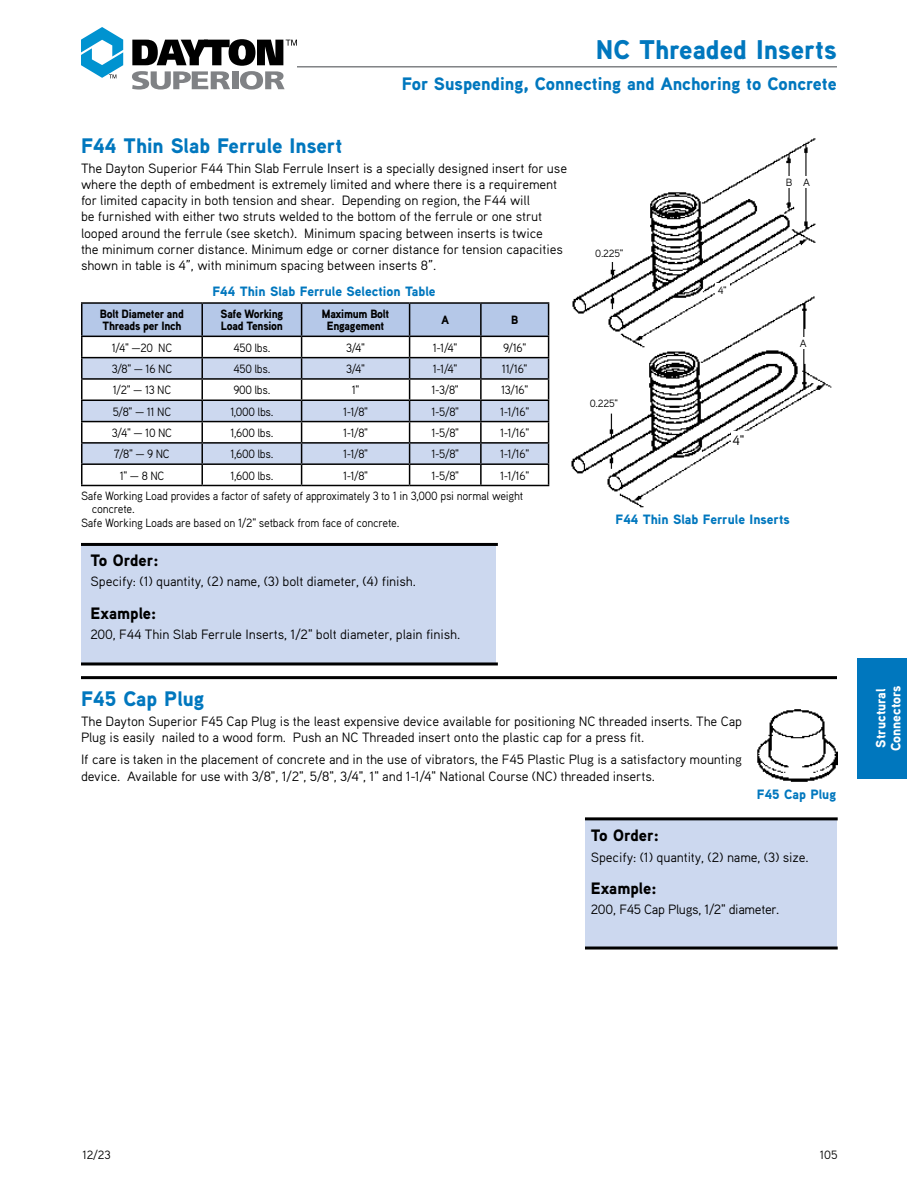
<style>
.page{position:relative;width:918px;height:1188px;background:#fff}
.page>*{position:absolute;margin:0;border:0;box-sizing:border-box;transform-origin:0 0}
.t1{font:900 27px "Aaux Pro OT";color:#0077be}
.t2{font:900 21px "Aaux Pro OT";color:#0077be}
.t3{font:900 18px "Aaux Pro OT";color:#0077be}
.t4{font:900 16.5px "Aaux Pro OT";color:#000}
.t5{font:13.5px/16.2px "Aaux Pro OT";letter-spacing:-.01em;color:#000}
.t6{font:900 13.5px "Aaux Pro OT";color:#0077be}
.t7{font:900 13.5px/15px "Aaux Pro OT";color:#fff}
.t8{font:12px/20.2px "Aaux Pro OT";letter-spacing:-.02em;color:#000;scale:.95 1}
.t9{font:900 12px/12px "Aaux Pro OT";letter-spacing:-.025em;color:#000;scale:.95 1}
.t10{font:12px "Aaux Pro OT";letter-spacing:-.02em;color:#000}
.t11{font:10.5px "Aaux Pro OT";letter-spacing:-.025em;color:#000}
.s1{color:#fff}
</style>
<div class="page">
<hr style="left:297px;top:66px;width:540px;height:2px;background:#808285">
<svg style="left:132px;top:39px;width:165px;height:51px"></svg>
<svg style="left:81px;top:27px;width:42px;height:51px"></svg>
<div style="left:857px;top:658px;width:50px;height:120px;background:#0077be"></div>
<hr style="left:81px;top:676px;width:756px;height:3px;background:#000">
<hr style="left:81px;top:302px;width:121px;height:2px;background:#000">
<hr style="left:202px;top:302px;width:100px;height:2px;background:#000">
<hr style="left:302px;top:302px;width:108px;height:2px;background:#000">
<hr style="left:410px;top:302px;width:71px;height:2px;background:#000">
<hr style="left:481px;top:302px;width:68px;height:2px;background:#000">
<svg style="left:81px;top:303px;width:468px;height:182px"></svg>
<hr style="left:81px;top:485px;width:121px;height:1px;background:#000">
<hr style="left:202px;top:485px;width:100px;height:1px;background:#000">
<hr style="left:302px;top:485px;width:108px;height:1px;background:#000">
<hr style="left:410px;top:485px;width:71px;height:1px;background:#000">
<hr style="left:481px;top:485px;width:68px;height:1px;background:#000">
<div style="left:81px;top:545px;width:415px;height:119px;background:#ccd8ef"></div>
<hr style="left:81px;top:543px;width:417px;height:3px;background:#000">
<hr style="left:81px;top:662px;width:417px;height:3px;background:#000">
<img style="left:757px;top:709px;width:81px;height:73px">
<img style="left:571px;top:353px;width:261px;height:155px">
<div style="left:584px;top:396px;width:40px;height:14px;background:#fff"></div>
<div style="left:731px;top:431px;width:16px;height:17px;background:#fff"></div>
<img style="left:572px;top:138px;width:244px;height:215px">
<div style="left:782px;top:176px;width:15px;height:12px;background:#fff"></div>
<div style="left:799px;top:176px;width:15px;height:12px;background:#fff"></div>
<div style="left:715px;top:283px;width:14px;height:14px;background:#fff"></div>
<div style="left:590px;top:245px;width:39px;height:17px;background:#fff"></div>
<div style="left:585px;top:820px;width:252px;height:128px;background:#ccd8ef"></div>
<hr style="left:585px;top:817px;width:253px;height:3px;background:#000">
<hr style="left:585px;top:947px;width:253px;height:3px;background:#000">
<h1 class="t1" style="left:596px;top:32px;width:242px">NC Threaded Inserts</h1>
<h3 class="t3" style="left:402px;top:72px;width:436px">For Suspending, Connecting and Anchoring to Concrete</h3>
<h2 class="t2" style="left:81px;top:132px;width:263px">F44 Thin Slab Ferrule Insert</h2>
<p class="t5" style="left:81px;top:160px;width:488px">The Dayton Superior F44 Thin Slab Ferrule Insert is a specially designed insert for use where the depth of embedment is extremely limited and where there is a requirement for limited capacity in both tension and shear. Depending on region, the F44 will<br>be furnished with either two struts welded to the bottom of the ferrule or one strut looped around the ferrule (see sketch). Minimum spacing between inserts is twice<br>the minimum corner distance. Minimum edge or corner distance for tension capacities shown in table is 4”, with minimum spacing between inserts 8”. <span class="s1">DS_F44</span></p>
<p class="t6" style="left:212px;top:283px;width:225px">F44 Thin Slab Ferrule Selection Table</p>
<p class="t9" style="left:100px;top:308px;width:90px">Bolt Diameter and<br>Threads per Inch</p>
<p class="t9" style="left:221px;top:308px;width:67px">Safe Working<br>Load Tension</p>
<p class="t9" style="left:322px;top:308px;width:72px;text-align:center">Maximum Bolt<br>Engagement</p>
<p class="t9" style="left:441px;top:314px;width:9px">A</p>
<p class="t9" style="left:511px;top:314px;width:9px">B</p>
<p class="t8" style="left:112px;top:337px;width:65px">1/4" —20 NC</p>
<p class="t8" style="left:233px;top:337px;width:40px">450 lbs.</p>
<p class="t8" style="left:346px;top:337px;width:22px">3/4"</p>
<p class="t8" style="left:433px;top:337px;width:27px">1-1/4"</p>
<p class="t8" style="left:503px;top:337px;width:26px">9/16"</p>
<p class="t8" style="left:112px;top:358px;width:65px">3/8" — 16 NC</p>
<p class="t8" style="left:233px;top:358px;width:40px">450 lbs.</p>
<p class="t8" style="left:346px;top:358px;width:22px">3/4"</p>
<p class="t8" style="left:433px;top:358px;width:27px">1-1/4"</p>
<p class="t8" style="left:502px;top:358px;width:28px">11/16"</p>
<p class="t8" style="left:113px;top:380px;width:63px">1/2" — 13 NC</p>
<p class="t8" style="left:233px;top:380px;width:40px">900 lbs.</p>
<p class="t8" style="left:352px;top:380px;width:10px">1"</p>
<p class="t8" style="left:432px;top:380px;width:30px">1-3/8"</p>
<p class="t8" style="left:501px;top:380px;width:30px">13/16"</p>
<p class="t8" style="left:113px;top:401px;width:63px">5/8" — 11 NC</p>
<p class="t8" style="left:230px;top:401px;width:47px">1,000 lbs.</p>
<p class="t8" style="left:343px;top:401px;width:28px">1-1/8"</p>
<p class="t8" style="left:431px;top:401px;width:31px">1-5/8"</p>
<p class="t8" style="left:500px;top:401px;width:32px">1-1/16"</p>
<p class="t8" style="left:112px;top:422px;width:65px">3/4" — 10 NC</p>
<p class="t8" style="left:231px;top:422px;width:47px">1,600 lbs.</p>
<p class="t8" style="left:343px;top:422px;width:28px">1-1/8"</p>
<p class="t8" style="left:431px;top:422px;width:31px">1-5/8"</p>
<p class="t8" style="left:500px;top:422px;width:32px">1-1/16"</p>
<p class="t8" style="left:114px;top:444px;width:60px">7/8" — 9 NC</p>
<p class="t8" style="left:231px;top:444px;width:47px">1,600 lbs.</p>
<p class="t8" style="left:343px;top:444px;width:28px">1-1/8"</p>
<p class="t8" style="left:431px;top:444px;width:31px">1-5/8"</p>
<p class="t8" style="left:500px;top:444px;width:32px">1-1/16"</p>
<p class="t8" style="left:120px;top:465px;width:49px">1" — 8 NC</p>
<p class="t8" style="left:231px;top:465px;width:47px">1,600 lbs.</p>
<p class="t8" style="left:343px;top:465px;width:28px">1-1/8"</p>
<p class="t8" style="left:431px;top:465px;width:31px">1-5/8"</p>
<p class="t8" style="left:81px;top:465px;width:473px;text-indent:419px">1-1/16"<br>Safe Working Load provides a factor of safety of approximately 3 to 1 in 3,000 psi normal weight</p>
<p class="t8" style="left:81px;top:502px;width:337px;line-height:13.5px;text-indent:11px">concrete.<br>Safe Working Loads are based on 1/2" setback from face of concrete.</p>
<p class="t4" style="left:91px;top:550px;width:70px">To Order:</p>
<p class="t5" style="left:91px;top:573px;width:327px">Specify: (1) quantity, (2) name, (3) bolt diameter, (4) finish.</p>
<p class="t4" style="left:91px;top:602px;width:67px">Example:</p>
<p class="t5" style="left:91px;top:625px;width:371px">200, F44 Thin Slab Ferrule Inserts, 1/2" bolt diameter, plain finish.</p>
<p class="t11" style="left:595px;top:247px;width:30px">0.225"</p>
<p class="t11" style="left:590px;top:397px;width:30px">0.225"</p>
<p class="t11" style="left:718px;top:284px;width:11px">4"</p>
<p class="t5" style="left:732px;top:432px;width:14px">4"</p>
<p class="t11" style="left:786px;top:176px;width:26px">B A</p>
<p class="t11" style="left:800px;top:336px;width:8px">A</p>
<p class="t6" style="left:616px;top:510px;width:176px">F44 Thin Slab Ferrule Inserts</p>
<h2 class="t2" style="left:81px;top:685px;width:125px">F45 Cap Plug</h2>
<p class="t5" style="left:81px;top:713px;width:663px">The Dayton Superior F45 Cap Plug is the least expensive device available for positioning NC threaded inserts. The Cap<br>Plug is easily nailed to a wood form. Push an NC Threaded insert onto the plastic cap for a press fit.</p>
<p class="t5" style="left:81px;top:751px;width:662px">If care is taken in the placement of concrete and in the use of vibrators, the F45 Plastic Plug is a satisfactory mounting device. Available for use with 3/8", 1/2", 5/8", 3/4", 1" and 1-1/4" National Course (NC) threaded inserts. <span class="s1">DS_F45</span></p>
<p class="t6" style="left:757px;top:786px;width:81px">F45 Cap Plug</p>
<p class="t4" style="left:591px;top:825px;width:70px">To Order:</p>
<p class="t5" style="left:591px;top:848px;width:219px">Specify: (1) quantity, (2) name, (3) size.</p>
<p class="t4" style="left:591px;top:878px;width:67px">Example:</p>
<p class="t5" style="left:591px;top:901px;width:190px">200, F45 Cap Plugs, 1/2" diameter.</p>
<p class="t7" style="left:873px;top:751px;width:67px;rotate:-90deg">Structural<br>Connectors</p>
<p class="t10" style="left:82px;top:1148px;width:30px">12/23</p>
<p class="t10" style="left:820px;top:1148px;width:19px">105</p>
</div>
